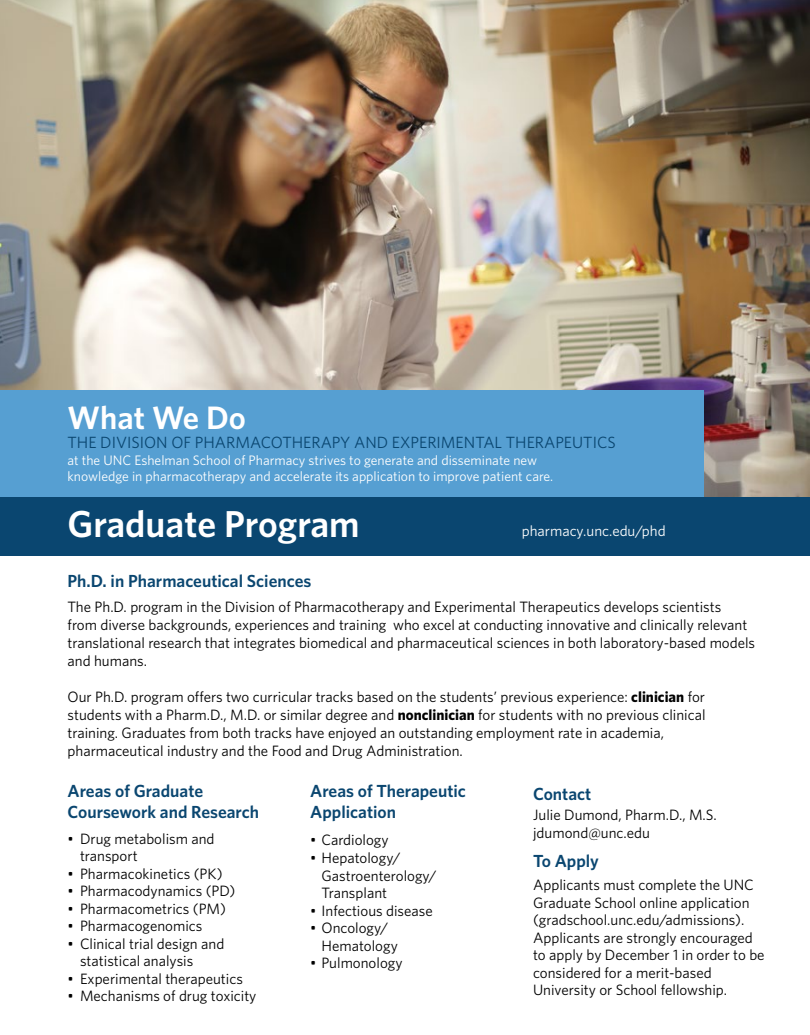
<style>
.page{position:relative;width:810px;height:1035px;background:#fff}
.page>*{position:absolute;margin:0;border:0;box-sizing:border-box;transform-origin:0 0}
.t1{font:600 37.5px "Whitney";color:#fff}
.t2{font:600 32.5px "Whitney";color:#fff}
.t3{font:600 17.5px/21px "Whitney";color:#0a4670}
.t4{font:16.25px "Whitney";color:#0a4670}
.t5{font:15px/17.5px "Whitney";color:#000}
.t6{font:15px "Whitney";color:#fff}
.t7{font:13.75px/16.5px "Whitney";color:#fff}
.s1{font-weight:700}
</style>
<div class="page">
<img style="left:0;top:0;width:810px;height:497px">
<div style="left:0;top:497px;width:810px;height:58px;background:#0a4670"></div>
<div style="left:0;top:390px;width:704px;height:107px;background:#569fd2"></div>
<h2 class="t2" style="left:68px;top:396px;width:180px">What We Do</h2>
<p class="t4" style="left:68px;top:432px;width:550px">THE DIVISION OF PHARMACOTHERAPY AND EXPERIMENTAL THERAPEUTICS</p>
<p class="t7" style="left:68px;top:451px;width:487px">at the UNC Eshelman School of Pharmacy strives to generate and disseminate new knowledge in pharmacotherapy and accelerate its application to improve patient care.</p>
<h1 class="t1" style="left:68px;top:498px;width:294px">Graduate Program</h1>
<p class="t6" style="left:522px;top:521px;width:145px">pharmacy.unc.edu/phd</p>
<p class="t3" style="left:68px;top:570px;width:245px">Ph.D. in Pharmaceutical Sciences</p>
<p class="t5" style="left:68px;top:598px;width:689px;line-height:18px">The Ph.D. program in the Division of Pharmacotherapy and Experimental Therapeutics develops scientists<br>from diverse backgrounds, experiences and training who excel at conducting innovative and clinically relevant translational research that integrates biomedical and pharmaceutical sciences in both laboratory-based models and humans.</p>
<p class="t5" style="left:68px;top:688px;width:640px;line-height:18px">Our Ph.D. program offers two curricular tracks based on the students’ previous experience: <span class="s1">clinician</span> for students with a Pharm.D., M.D. or similar degree and <span class="s1">nonclinician</span> for students with no previous clinical training. Graduates from both tracks have enjoyed an outstanding employment rate in academia, pharmaceutical industry and the Food and Drug Administration.</p>
<p class="t3" style="left:68px;top:780px;width:193px">Areas of Graduate<br>Coursework and Research</p>
<p class="t3" style="left:310px;top:780px;width:157px">Areas of Therapeutic<br>Application</p>
<p class="t3" style="left:533px;top:783px;width:60px">Contact</p>
<p class="t3" style="left:533px;top:850px;width:67px">To Apply</p>
<p class="t5" style="left:533px;top:806px;width:185px">Julie Dumond, Pharm.D., M.S. jdumond@unc.edu</p>
<p class="t5" style="left:533px;top:876px;width:233px">Applicants must complete the UNC Graduate School online application (gradschool.unc.edu/admissions).<br>Applicants are strongly encouraged to apply by December 1 in order to be considered for a merit-based University or School fellowship.</p>
<p class="t5" style="left:80px;top:829px;width:136px;text-indent:-12px">• Drug metabolism and transport</p>
<p class="t5" style="left:68px;top:864px;width:157px">• Pharmacokinetics (PK)</p>
<p class="t5" style="left:68px;top:882px;width:169px">• Pharmacodynamics (PD)</p>
<p class="t5" style="left:68px;top:899px;width:160px">• Pharmacometrics (PM)</p>
<p class="t5" style="left:68px;top:917px;width:136px">• Pharmacogenomics</p>
<p class="t5" style="left:80px;top:934px;width:146px;text-indent:-12px">• Clinical trial design and statistical analysis</p>
<p class="t5" style="left:68px;top:969px;width:177px">• Experimental therapeutics</p>
<p class="t5" style="left:68px;top:987px;width:190px">• Mechanisms of drug toxicity</p>
<p class="t5" style="left:310px;top:831px;width:80px">• Cardiology</p>
<p class="t5" style="left:321px;top:849px;width:117px;text-indent:-11px">• Hepatology/<br>Gastroenterology/<br>Transplant</p>
<p class="t5" style="left:310px;top:901px;width:124px">• Infectious disease</p>
<p class="t5" style="left:321px;top:919px;width:78px;text-indent:-11px">• Oncology/<br>Hematology</p>
<p class="t5" style="left:310px;top:954px;width:94px">• Pulmonology</p>
</div>
